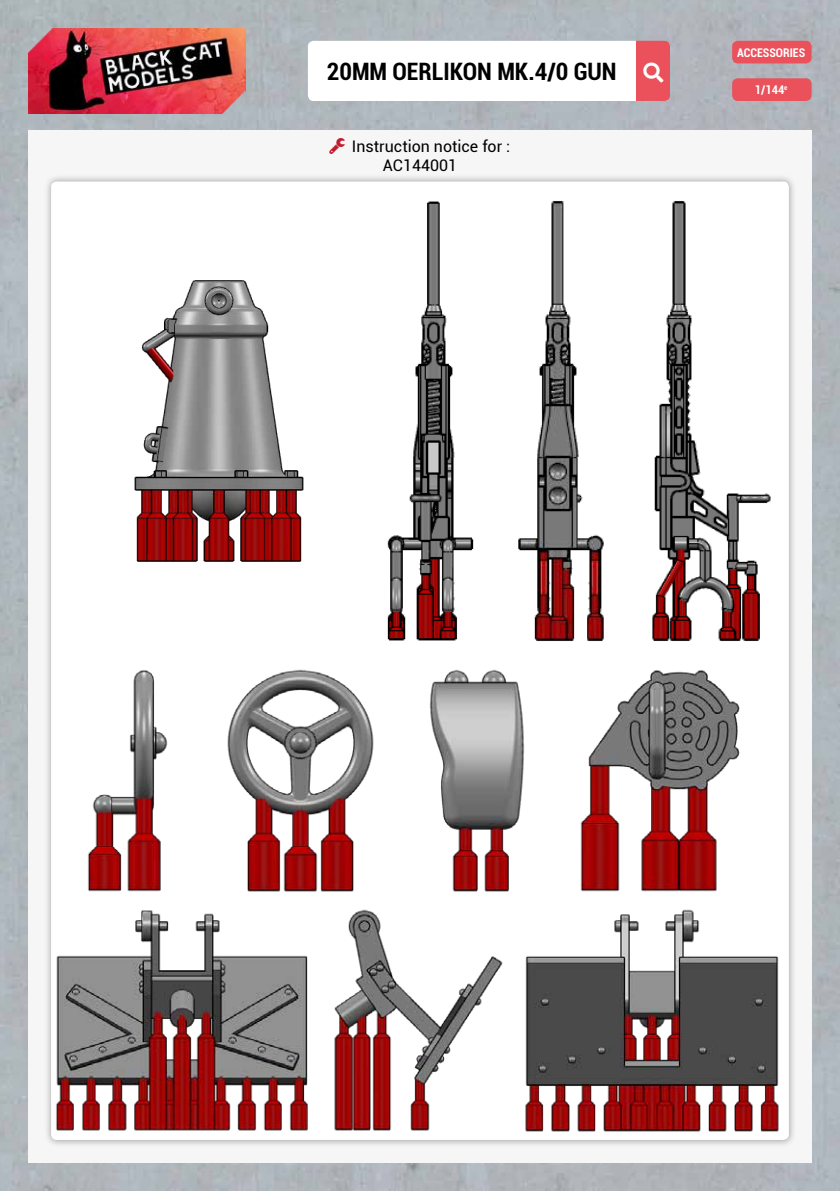
<style>
.page{position:relative;width:840px;height:1191px;background:#fff}
.page>*{position:absolute;margin:0;border:0;box-sizing:border-box;transform-origin:0 0}
.t1{font:700 condensed 24px "Roboto";color:#000}
.t2{font:16px/19.2px "Roboto";color:#000}
.t3{font:700 condensed 12px "Roboto";color:#fff}
</style>
<div class="page">
<img style="left:0;top:0;width:839px;height:1191px">
<div style="left:28px;top:130px;width:783px;height:1032px;background:#f7f6f7"></div>
<div style="left:44px;top:174px;width:751px;height:973px;background:#000;opacity:.35"></div>
<div style="left:51px;top:181px;width:737px;height:959px;background:#fff;border-radius:6px"></div>
<img style="left:28px;top:28px;width:217px;height:85px">
<div style="left:731px;top:41px;width:80px;height:22px;background:#ea515b;border-radius:6px"></div>
<div style="left:731px;top:78px;width:80px;height:23px;background:#ea515b;border-radius:6px"></div>
<img style="left:134px;top:280px;width:170px;height:282px">
<img style="left:227px;top:669px;width:147px;height:223px">
<img style="left:88px;top:670px;width:80px;height:222px">
<img style="left:429px;top:669px;width:96px;height:223px">
<img style="left:580px;top:670px;width:160px;height:222px">
<img style="left:334px;top:909px;width:454px;height:231px">
<img style="left:51px;top:910px;width:257px;height:230px">
<img style="left:383px;top:181px;width:94px;height:460px">
<img style="left:513px;top:181px;width:95px;height:460px">
<img style="left:645px;top:181px;width:132px;height:460px">
<svg style="left:308px;top:41px;width:361px;height:60px"></svg>
<h1 class="t1" style="left:326px;top:55px;width:291px">20MM OERLIKON MK.4/0 GUN</h1>
<p class="t2" style="left:382px;top:136px;width:129px;text-indent:-31px">Instruction notice for :<br>AC144001</p>
<p class="t3" style="left:736px;top:44px;width:70px">ACCESSORIES</p>
<p class="t3" style="left:754px;top:81px;width:34px">1/144<sup>e</sup></p>
</div>
